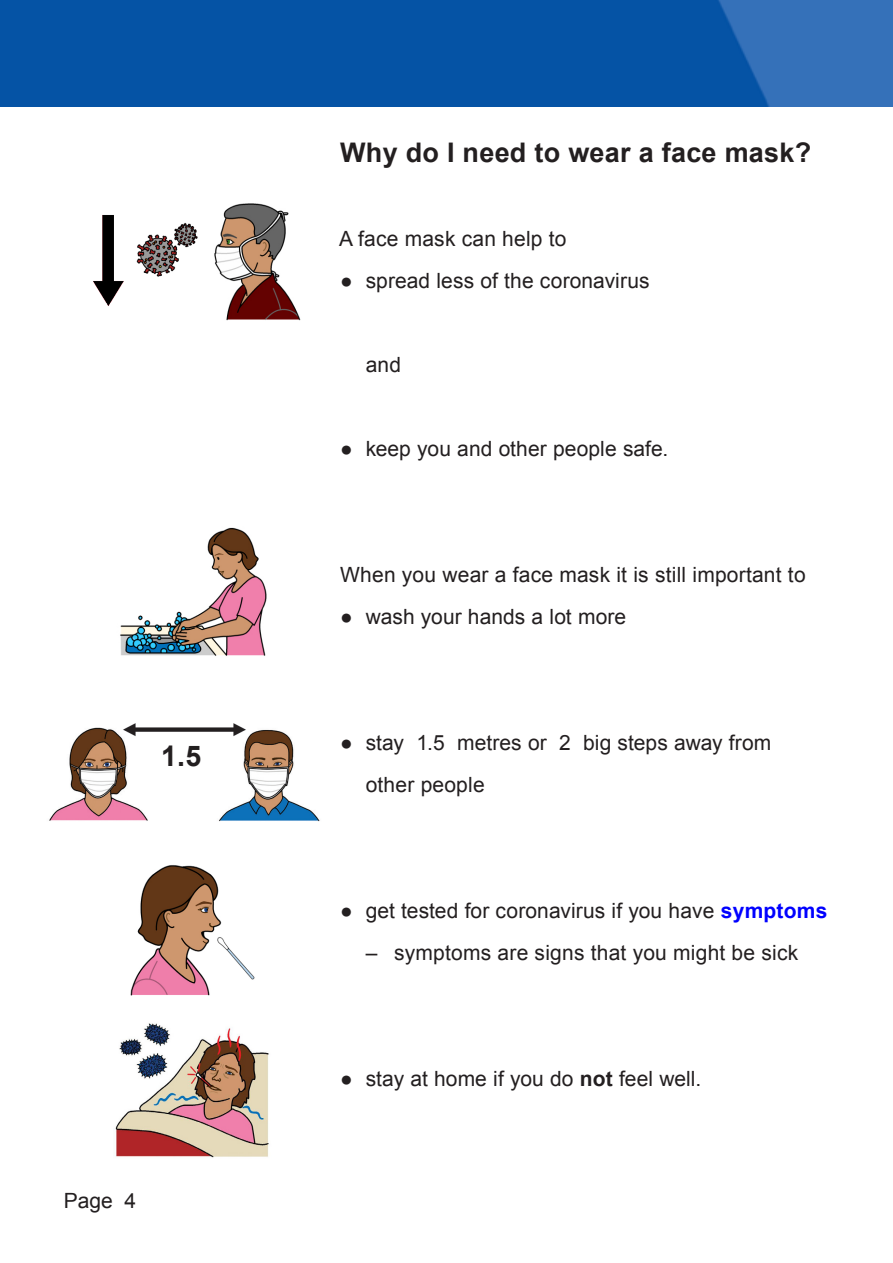
<style>
.page{position:relative;width:893px;height:1263px;background:#fff}
.page>*{position:absolute;margin:0;border:0;box-sizing:border-box;transform-origin:0 0}
.t1{font:700 28.5px "Arial";color:#231f20}
.t2{font:700 27px "Arial";letter-spacing:.01em;color:#231f20}
.t3{font:21px "Arial";letter-spacing:.005em;color:#231f20}
.s1{font-weight:700;color:#00f}
.s2{font-weight:700}
</style>
<div class="page">
<img style="left:0;top:0;width:893px;height:106px">
<img style="left:93px;top:215px;width:31px;height:91px">
<img style="left:214px;top:203px;width:87px;height:118px">
<img style="left:136px;top:223px;width:62px;height:54px">
<img style="left:120px;top:527px;width:147px;height:129px">
<img style="left:49px;top:727px;width:99px;height:94px">
<img style="left:219px;top:729px;width:101px;height:93px">
<img style="left:121px;top:723px;width:127px;height:16px">
<img style="left:130px;top:865px;width:125px;height:131px">
<img style="left:115px;top:1023px;width:154px;height:135px">
<h1 class="t1" style="left:161px;top:737px;width:42px">1.5</h1>
<p class="t3" style="left:64px;top:1187px;width:74px">Page 4</p>
<h2 class="t2" style="left:340px;top:135px;width:473px">Why do I need to wear a face mask?</h2>
<p class="t3" style="left:339px;top:225px;width:229px">A face mask can help to</p>
<p class="t3" style="left:340px;top:267px;width:311px">● spread less of the coronavirus</p>
<p class="t3" style="left:366px;top:351px;width:37px">and</p>
<p class="t3" style="left:340px;top:435px;width:330px">● keep you and other people safe.</p>
<p class="t3" style="left:340px;top:561px;width:467px">When you wear a face mask it is still important to</p>
<p class="t3" style="left:340px;top:603px;width:288px">● wash your hands a lot more</p>
<p class="t3" style="left:340px;top:729px;width:433px">● stay 1.5 metres or 2 big steps away from</p>
<p class="t3" style="left:366px;top:771px;width:121px">other people</p>
<p class="t3" style="left:340px;top:897px;width:489px">● get tested for coronavirus if you have <span class="s1">symptoms</span></p>
<p class="t3" style="left:366px;top:939px;width:434px">– symptoms are signs that you might be sick</p>
<p class="t3" style="left:340px;top:1065px;width:363px">● stay at home if you do <span class="s2">not</span> feel well.</p>
</div>
